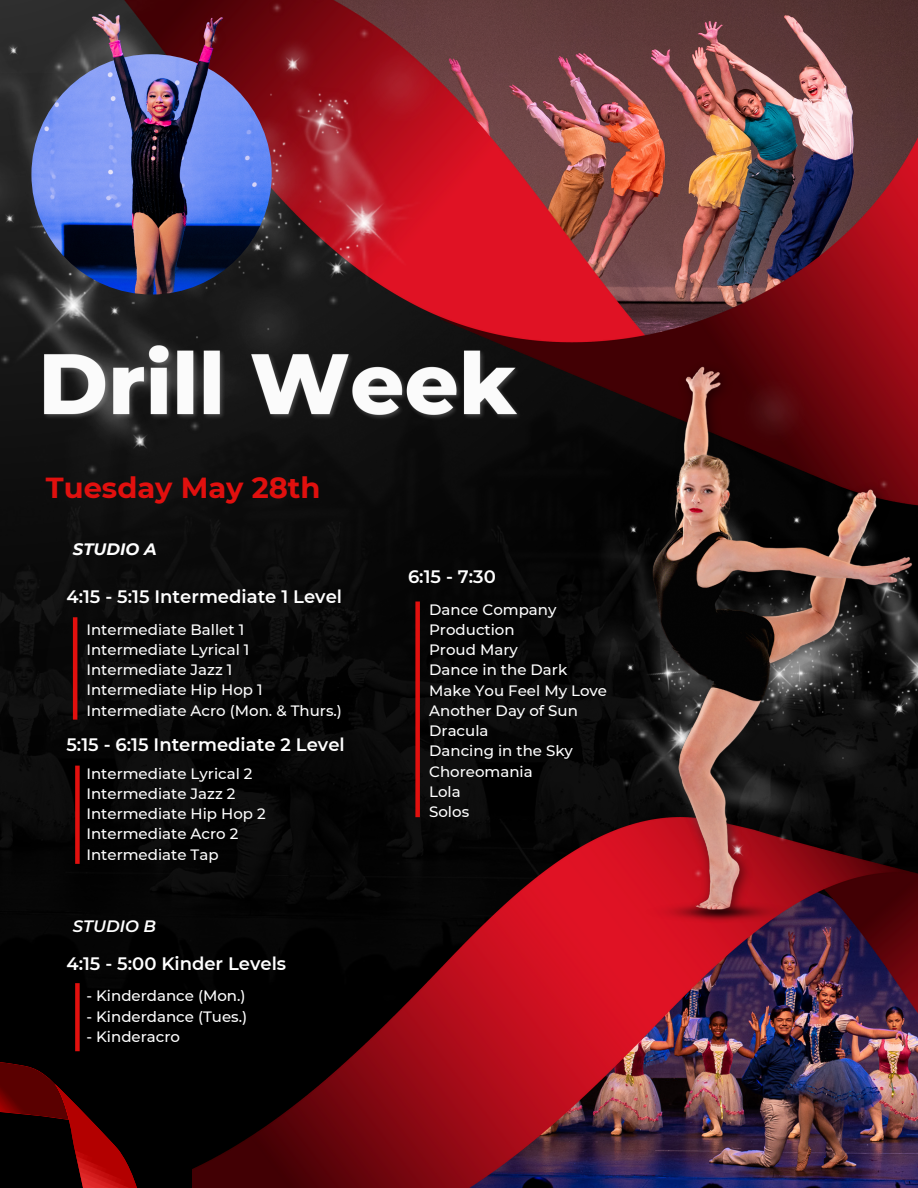
<style>
.page{position:relative;width:918px;height:1188px;background:#fff}
.page>*{position:absolute;margin:0;border:0;box-sizing:border-box;transform-origin:0 0}
.t1{font:700 28.95px "Montserrat";color:#e1100e}
.t2{font:600 18px "Montserrat";color:#fff}
.t3{font:italic 700 16.5px "Montserrat";color:#fff}
.t4{font:italic 600 16.5px "Montserrat";color:#fff}
.t5{font:500 15px "Montserrat";color:#fff}
</style>
<div class="page">
<div style="left:0;top:508px;width:502px;height:485px;background:#080808"></div>
<img style="left:192px;top:817px;width:726px;height:371px">
<img style="left:0;top:0;width:918px;height:508px">
<img style="left:0;top:0;width:447px;height:478px">
<img style="left:502px;top:199px;width:416px;height:791px">
<img style="left:0;top:0;width:320px;height:292px">
<svg style="left:0;top:993px;width:406px;height:195px;background:#230103"></svg>
<img style="left:55px;top:1084px;width:127px;height:104px">
<img style="left:38px;top:332px;width:487px;height:104px">
<hr style="left:73px;top:617px;width:4px;height:103px;background:#e1100e">
<div style="left:75px;top:766px;width:5px;height:98px;background:#e1100e"></div>
<div style="left:415px;top:602px;width:5px;height:215px;background:#e1100e"></div>
<div style="left:75px;top:983px;width:5px;height:68px;background:#e1100e"></div>
<h2 class="t1" style="left:46px;top:470px;width:276px">Tuesday May 28th</h2>
<h3 class="t3" style="left:73px;top:539px;width:85px">STUDIO A</h3>
<p class="t2" style="left:66px;top:586px;width:277px">4:15 - 5:15 Intermediate 1 Level</p>
<h4 class="t5" style="left:86px;top:620px;width:159px">Intermediate Ballet 1</h4>
<h4 class="t5" style="left:86px;top:640px;width:165px">Intermediate Lyrical 1</h4>
<p class="t5" style="left:86px;top:661px;width:148px">Intermediate Jazz 1</p>
<p class="t5" style="left:86px;top:681px;width:178px">Intermediate Hip Hop 1</p>
<p class="t5" style="left:86px;top:701px;width:257px">Intermediate Acro (Mon. &amp; Thurs.)</p>
<p class="t2" style="left:66px;top:733px;width:280px">5:15 - 6:15 Intermediate 2 Level</p>
<p class="t5" style="left:86px;top:764px;width:168px">Intermediate Lyrical 2</p>
<p class="t5" style="left:86px;top:784px;width:151px">Intermediate Jazz 2</p>
<p class="t5" style="left:86px;top:805px;width:181px">Intermediate Hip Hop 2</p>
<p class="t5" style="left:86px;top:825px;width:154px">Intermediate Acro 2</p>
<p class="t5" style="left:86px;top:845px;width:134px">Intermediate Tap</p>
<p class="t4" style="left:73px;top:916px;width:85px">STUDIO B</p>
<p class="t2" style="left:66px;top:952px;width:221px">4:15 - 5:00 Kinder Levels</p>
<h3 class="t5" style="left:86px;top:987px;width:161px">- Kinderdance (Mon.)</h3>
<h4 class="t5" style="left:86px;top:1007px;width:162px">- Kinderdance (Tues.)</h4>
<p class="t5" style="left:86px;top:1027px;width:95px">- Kinderacro</p>
<p class="t2" style="left:408px;top:566px;width:89px">6:15 - 7:30</p>
<p class="t5" style="left:429px;top:600px;width:129px">Dance Company</p>
<p class="t5" style="left:429px;top:620px;width:87px">Production</p>
<p class="t5" style="left:429px;top:641px;width:90px">Proud Mary</p>
<p class="t5" style="left:429px;top:661px;width:140px">Dance in the Dark</p>
<p class="t5" style="left:429px;top:681px;width:179px">Make You Feel My Love</p>
<p class="t5" style="left:429px;top:701px;width:150px">Another Day of Sun</p>
<p class="t5" style="left:429px;top:722px;width:61px">Dracula</p>
<p class="t5" style="left:429px;top:742px;width:145px">Dancing in the Sky</p>
<h4 class="t5" style="left:429px;top:762px;width:105px">Choreomania</h4>
<p class="t5" style="left:429px;top:782px;width:33px">Lola</p>
<p class="t5" style="left:429px;top:803px;width:42px">Solos</p>
</div>
